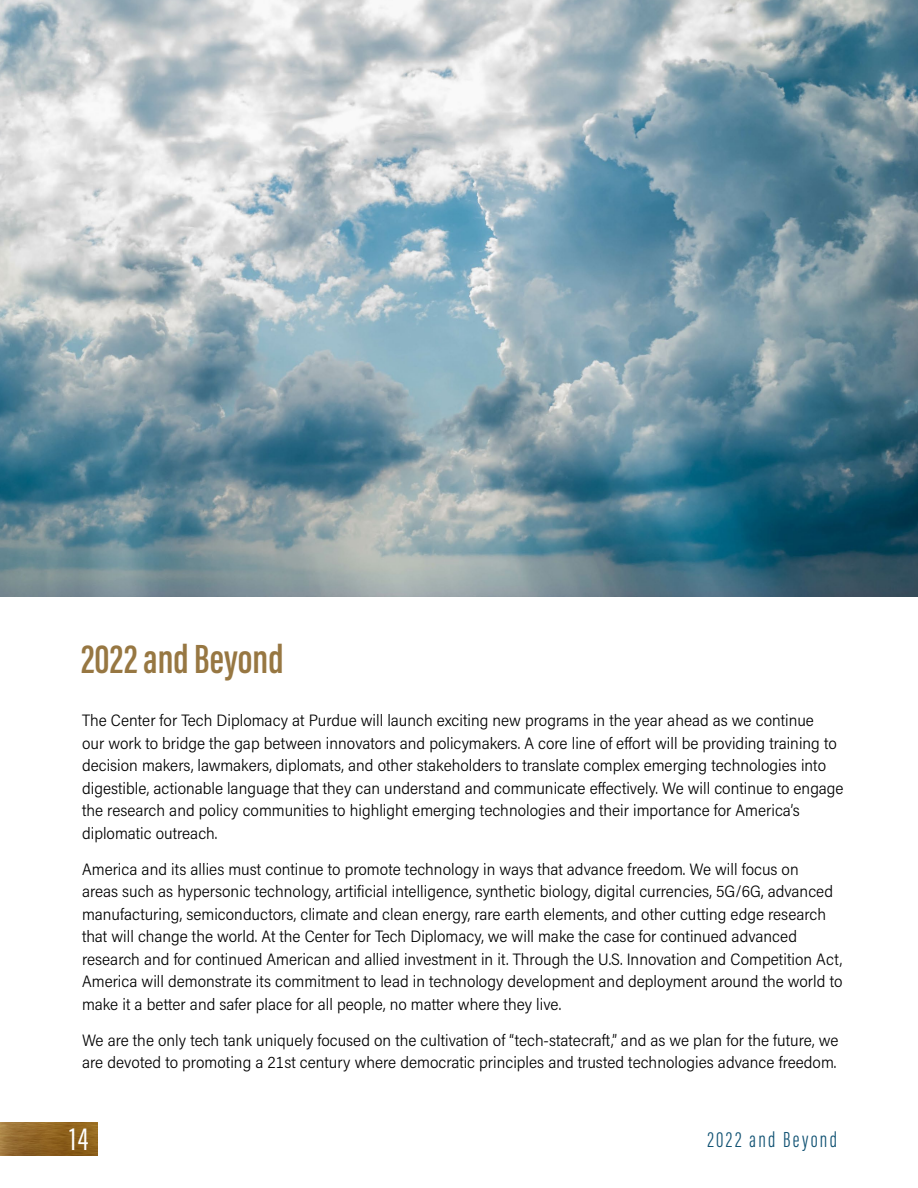
<style>
.page{position:relative;width:918px;height:1188px;background:#fff}
.page>*{position:absolute;margin:0;border:0;box-sizing:border-box;transform-origin:0 0}
.t1{font:600 42px "Acumin Pro Extra Cond";color:#977742}
.t2{font:33px "Acumin Pro Extra Cond";color:#fff}
.t3{font:300 22.5px "Acumin Pro Extra Cond";letter-spacing:.105em;color:#0f5172}
.t4{font:300 16.5px/22.5px "Acumin Pro Semi Cond";color:#000}
</style>
<div class="page">
<img style="left:0;top:0;width:918px;height:597px">
<img style="left:0;top:1122px;width:97px;height:34px">
<h1 class="t1" style="left:81px;top:633px;width:204px">2022 and Beyond</h1>
<p class="t4" style="left:82px;top:709px;width:763px">The Center for Tech Diplomacy at Purdue will launch exciting new programs in the year ahead as we continue<br>our work to bridge the gap between innovators and policymakers. A core line of effort will be providing training to decision makers, lawmakers, diplomats, and other stakeholders to translate complex emerging technologies into digestible, actionable language that they can understand and communicate effectively. We will continue to engage the research and policy communities to highlight emerging technologies and their importance for America’s diplomatic outreach.</p>
<p class="t4" style="left:82px;top:857px;width:762px">America and its allies must continue to promote technology in ways that advance freedom. We will focus on<br>areas such as hypersonic technology, artificial intelligence, synthetic biology, digital currencies, 5G/6G, advanced manufacturing, semiconductors, climate and clean energy, rare earth elements, and other cutting edge research that will change the world. At the Center for Tech Diplomacy, we will make the case for continued advanced research and for continued American and allied investment in it. Through the U.S. Innovation and Competition Act, America will demonstrate its commitment to lead in technology development and deployment around the world to make it a better and safer place for all people, no matter where they live.</p>
<p class="t4" style="left:82px;top:1028px;width:758px">We are the only tech tank uniquely focused on the cultivation of “tech-statecraft,” and as we plan for the future, we are devoted to promoting a 21st century where democratic principles and trusted technologies advance freedom.</p>
<h2 class="t2" style="left:70px;top:1119px;width:20px">14</h2>
<h3 class="t3" style="left:707px;top:1126px;width:131px">2022 and Beyond</h3>
</div>
